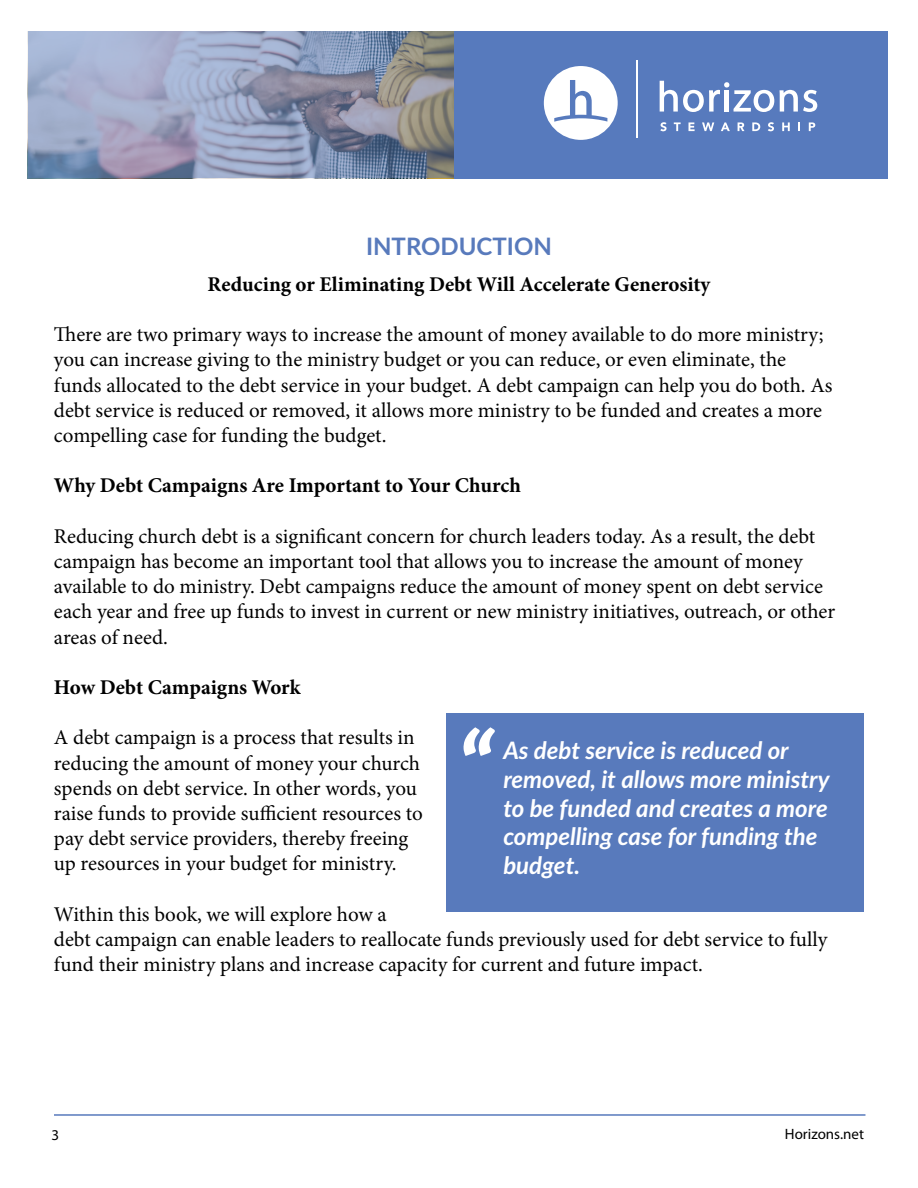
<style>
.page{position:relative;width:918px;height:1188px;background:#fff}
.page>*{position:absolute;margin:0;border:0;box-sizing:border-box;transform-origin:0 0}
.t1{font:italic 800 96px "Lato";color:#fff}
.t2{font:italic 700 24px/28.8px "Lato";color:#fff}
.t3{font:700 24px "Lato";color:#587abc}
.t4{font:21px/25.2px "Minion Pro";color:#000}
.t5{font:700 21px "Minion Pro";letter-spacing:-.005em;color:#000}
.t6{font:15px "Myriad Pro";color:#000}
</style>
<div class="page">
<hr style="left:54px;top:1114px;width:811px;height:2px;background:#587abc">
<div style="left:454px;top:31px;width:433px;height:147px;background:#577abd"></div>
<div style="left:544px;top:66px;width:74px;height:74px;background:#fff;border-radius:50%"></div>
<svg style="left:554px;top:80px;width:53px;height:42px"></svg>
<svg style="left:660px;top:122px;width:7px;height:9px"></svg>
<svg style="left:674px;top:122px;width:7px;height:9px"></svg>
<svg style="left:689px;top:122px;width:6px;height:9px"></svg>
<svg style="left:702px;top:122px;width:12px;height:9px"></svg>
<svg style="left:721px;top:122px;width:9px;height:9px"></svg>
<svg style="left:738px;top:122px;width:6px;height:9px"></svg>
<svg style="left:752px;top:122px;width:8px;height:9px"></svg>
<svg style="left:768px;top:122px;width:6px;height:9px"></svg>
<svg style="left:782px;top:122px;width:8px;height:9px"></svg>
<svg style="left:798px;top:122px;width:2px;height:9px"></svg>
<svg style="left:809px;top:122px;width:6px;height:9px"></svg>
<hr style="left:636px;top:60px;width:2px;height:78px;background:#fff">
<svg style="left:660px;top:81px;width:114px;height:31px"></svg>
<svg style="left:780px;top:90px;width:37px;height:22px"></svg>
<svg style="left:28px;top:31px;width:426px;height:147px;background:#929ab3"></svg>
<div style="left:446px;top:713px;width:418px;height:199px;background:#587abc"></div>
<p class="t3" style="left:366px;top:228px;width:187px">INTRODUCTION</p>
<p class="t5" style="left:208px;top:269px;width:504px">Reducing or Eliminating Debt Will Accelerate Generosity</p>
<p class="t4" style="left:54px;top:322px;width:780px">There are two primary ways to increase the amount of money available to do more ministry; you can increase giving to the ministry budget or you can reduce, or even eliminate, the funds allocated to the debt service in your budget. A debt campaign can help you do both. As debt service is reduced or removed, it allows more ministry to be funded and creates a more compelling case for funding the budget.</p>
<p class="t5" style="left:54px;top:471px;width:469px">Why Debt Campaigns Are Important to Your Church</p>
<p class="t4" style="left:54px;top:524px;width:783px">Reducing church debt is a significant concern for church leaders today. As a result, the debt campaign has become an important tool that allows you to increase the amount of money available to do ministry. Debt campaigns reduce the amount of money spent on debt service each year and free up funds to invest in current or new ministry initiatives, outreach, or other areas of need.</p>
<p class="t5" style="left:54px;top:672px;width:248px">How Debt Campaigns Work</p>
<p class="t4" style="left:54px;top:725px;width:370px">A debt campaign is a process that results in reducing the amount of money your church spends on debt service. In other words, you raise funds to provide sufficient resources to pay debt service providers, thereby freeing up resources in your budget for ministry.</p>
<p class="t4" style="left:54px;top:902px;width:775px">Within this book, we will explore how a<br>debt campaign can enable leaders to reallocate funds previously used for debt service to fully fund their ministry plans and increase capacity for current and future impact.</p>
<h1 class="t1" style="left:457px;top:696px;width:37px">“</h1>
<p class="t2" style="left:503px;top:735px;width:328px">As debt service is reduced or removed, it allows more ministry to be funded and creates a more compelling case for funding the budget.</p>
<p class="t6" style="left:52px;top:1126px;width:9px">3</p>
<p class="t6" style="left:785px;top:1125px;width:81px">Horizons.net</p>
</div>
